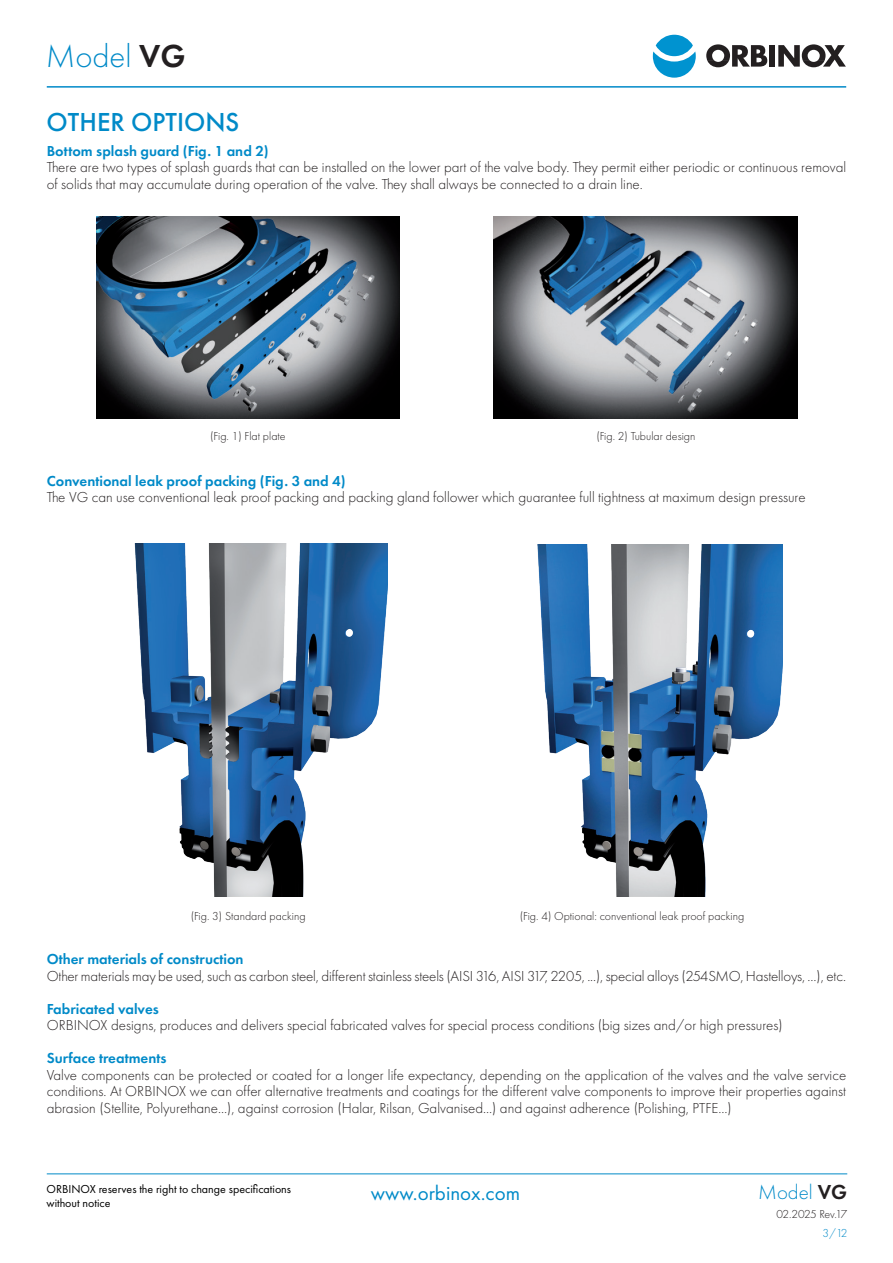
<style>
.page{position:relative;width:893px;height:1263px;background:#fff}
.page>*{position:absolute;margin:0;border:0;box-sizing:border-box;transform-origin:0 0}
.Modelo{font:300 33px "Futura PT";color:#008ac8}
.títulos_n1{font:500 27px "Futura PT";color:#008ac8}
.t1{font:21px "Futura PT";color:#008ac8}
.Modelo_folio{font:300 21px "Futura PT";color:#008ac8}
.cuerpo{font:300 15px/16.5px "Futura PT";color:#231f20}
.sub-titulos{font:600 15px "Futura PT";color:#008ac8}
.pie{font:300 12px "Futura PT";color:#231f20}
.base{font:12px "Futura PT";color:#000}
.base-2{font:300 12px "Futura PT";letter-spacing:-.04em;color:#231f20}
.base-3{font:300 12px "Futura PT";color:#008ac8}
.s1{font-weight:600;color:#231f20}
</style>
<div class="page">
<hr style="left:47px;top:1173px;width:800px;height:1px;background:#008ac8">
<hr style="left:47px;top:86px;width:799px;height:2px;background:#008ac8">
<div style="left:656px;top:35px;width:37px;height:21px;background:#0093d0;border-radius:50%"></div>
<svg style="left:653px;top:51px;width:43px;height:27px"></svg>
<svg style="left:706px;top:44px;width:61px;height:23px"></svg>
<div style="left:770px;top:45px;width:5px;height:22px;background:#231f20"></div>
<svg style="left:778px;top:44px;width:68px;height:23px"></svg>
<img style="left:96px;top:216px;width:304px;height:203px">
<img style="left:134px;top:543px;width:254px;height:353px">
<img style="left:494px;top:216px;width:303px;height:203px">
<img style="left:537px;top:544px;width:246px;height:352px">
<p class="Modelo" style="left:46px;top:37px;width:141px">Model <span class="s1">VG</span></p>
<p class="títulos_n1" style="left:47px;top:106px;width:194px">OTHER OPTIONS</p>
<p class="sub-titulos" style="left:47px;top:141px;width:223px">Bottom splash guard (Fig. 1 and 2)</p>
<p class="cuerpo" style="left:47px;top:159px;width:801px">There are two types of splash guards that can be installed on the lower part of the valve body. They permit either periodic or continuous removal of solids that may accumulate during operation of the valve. They shall always be connected to a drain line.</p>
<p class="pie" style="left:210px;top:429px;width:77px">(Fig. 1) Flat plate</p>
<p class="pie" style="left:596px;top:430px;width:101px">(Fig. 2) Tubular design</p>
<p class="sub-titulos" style="left:47px;top:471px;width:300px">Conventional leak proof packing (Fig. 3 and 4)</p>
<p class="cuerpo" style="left:47px;top:489px;width:760px">The VG can use conventional leak proof packing and packing gland follower which guarantee full tightness at maximum design pressure</p>
<p class="pie" style="left:191px;top:909px;width:116px">(Fig. 3) Standard packing</p>
<p class="pie" style="left:520px;top:909px;width:226px">(Fig. 4) Optional: conventional leak proof packing</p>
<p class="sub-titulos" style="left:47px;top:950px;width:198px">Other materials of construction</p>
<p class="cuerpo" style="left:47px;top:968px;width:801px">Other materials may be used, such as carbon steel, different stainless steels (AISI 316, AISI 317, 2205, ...), special alloys (254SMO, Hastelloys, …), etc.</p>
<p class="sub-titulos" style="left:47px;top:999px;width:114px">Fabricated valves</p>
<p class="cuerpo" style="left:47px;top:1017px;width:737px">ORBINOX designs, produces and delivers special fabricated valves for special process conditions (big sizes and/or high pressures)</p>
<p class="sub-titulos" style="left:47px;top:1049px;width:121px">Surface treatments</p>
<p class="cuerpo" style="left:47px;top:1067px;width:801px;text-align:justify">Valve components can be protected or coated for a longer life expectancy, depending on the application of the valves and the valve service conditions. At ORBINOX we can offer alternative treatments and coatings for the different valve components to improve their properties against abrasion (Stellite, Polyurethane…), against corrosion (Halar, Rilsan, Galvanised…) and against adherence (Polishing, PTFE…)</p>
<p class="base" style="left:47px;top:1182px;width:246px">ORBINOX reserves the right to change specifications</p>
<h3 class="t1" style="left:371px;top:1180px;width:151px">www.orbinox.com</h3>
<p class="base" style="left:47px;top:1196px;width:65px">without notice</p>
<p class="Modelo_folio" style="left:758px;top:1180px;width:91px">Model <span class="s1">VG</span></p>
<p class="base-2" style="left:776px;top:1207px;width:72px">02.2025 Rev.17</p>
<p class="base-3" style="left:823px;top:1226px;width:26px">3/12</p>
</div>
